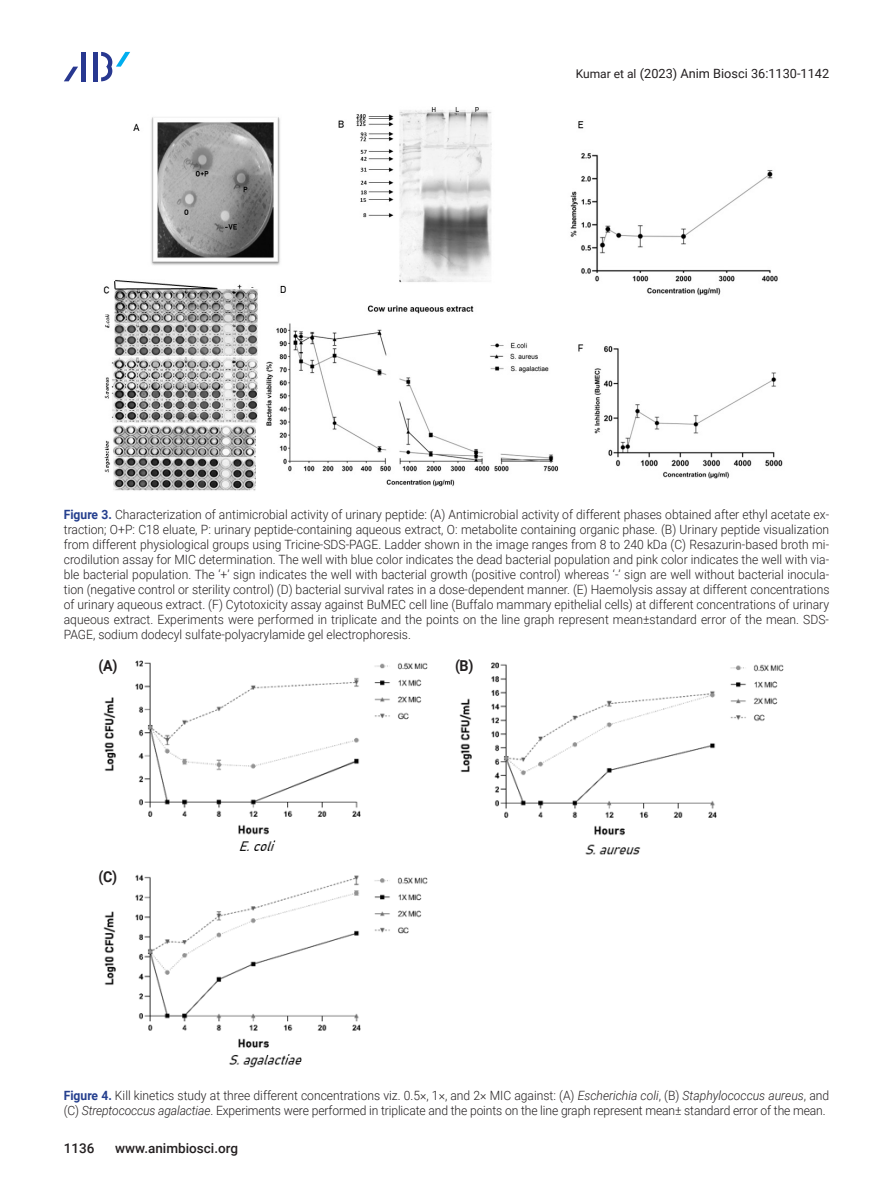
<style>
.page{position:relative;width:893px;height:1191px;background:#fff}
.page>*{position:absolute;margin:0;border:0;box-sizing:border-box;transform-origin:0 0}
.그림_지문{font:700 15px "Roboto";color:#231f20;scale:.95 1}
.t1{font:500 13.5px "Roboto";color:#231f20}
.표_그림__제목{font:300 12.75px/15px "Roboto";color:#231f20;text-align:justify;scale:.95 1}
.t2{font:12.75px "Roboto";color:#231f20}
.s1{font-size:12px}
.s2{font-weight:700;color:#253f8e}
.s3{font-style:italic}
</style>
<div class="page">
<div style="left:93px;top:52px;width:5px;height:29px;background:#283890"></div>
<hr style="left:82px;top:52px;width:4px;height:29px;background:#283890">
<svg style="left:64px;top:67px;width:14px;height:14px"></svg>
<svg style="left:101px;top:52px;width:29px;height:29px"></svg>
<img style="left:103px;top:107px;width:680px;height:384px">
<img style="left:103px;top:660px;width:325px;height:191px">
<img style="left:459px;top:662px;width:325px;height:193px">
<img style="left:103px;top:874px;width:325px;height:194px">
<p class="t2" style="left:576px;top:65px;width:255px"><span class="s1">Kumar et al</span> (2023) Anim Biosci 36:1130-1142</p>
<p class="표_그림__제목" style="left:64px;top:507px;width:807px"><span class="s2">Figure 3.</span> Characterization of antimicrobial activity of urinary peptide: (A) Antimicrobial activity of different phases obtained after ethyl acetate ex&shy;traction; O+P: C18 eluate, P: urinary peptide-containing aqueous extract, O: metabolite containing organic phase. (B) Urinary peptide visualization from different physiological groups using Tricine-SDS-PAGE. Ladder shown in the image ranges from 8 to 240 kDa (C) Resazurin-based broth mi&shy;crodilution assay for MIC determination. The well with blue color indicates the dead bacterial population and pink color indicates the well with via&shy;ble bacterial population. The ‘+’ sign indicates the well with bacterial growth (positive control) whereas ‘-’ sign are well without bacterial inocula&shy;tion (negative control or sterility control) (D) bacterial survival rates in a dose-dependent manner. (E) Haemolysis assay at different concentrations of urinary aqueous extract. (F) Cytotoxicity assay against BuMEC cell line (Buffalo mammary epithelial cells) at different concentrations of urinary aqueous extract. Experiments were performed in triplicate and the points on the line graph represent mean±standard error of the mean. SDS-PAGE, sodium dodecyl sulfate-polyacrylamide gel electrophoresis.</p>
<p class="그림_지문" style="left:99px;top:655px;width:21px">(A)</p>
<p class="그림_지문" style="left:455px;top:655px;width:21px">(B)</p>
<p class="그림_지문" style="left:99px;top:866px;width:21px">(C)</p>
<p class="표_그림__제목" style="left:64px;top:1087px;width:807px"><span class="s2">Figure 4.</span> Kill kinetics study at three different concentrations viz. 0.5×, 1×, and 2× MIC against: (A) <span class="s3">Escherichia coli</span>, (B) <span class="s3">Staphylococcus aureus</span>, and (C) <span class="s3">Streptococcus agalactiae</span>. Experiments were performed in triplicate and the points on the line graph represent mean± standard error of the mean.</p>
<p class="t1" style="left:64px;top:1138px;width:32px">1136</p>
<p class="t1" style="left:115px;top:1138px;width:125px">www.animbiosci.org</p>
</div>
